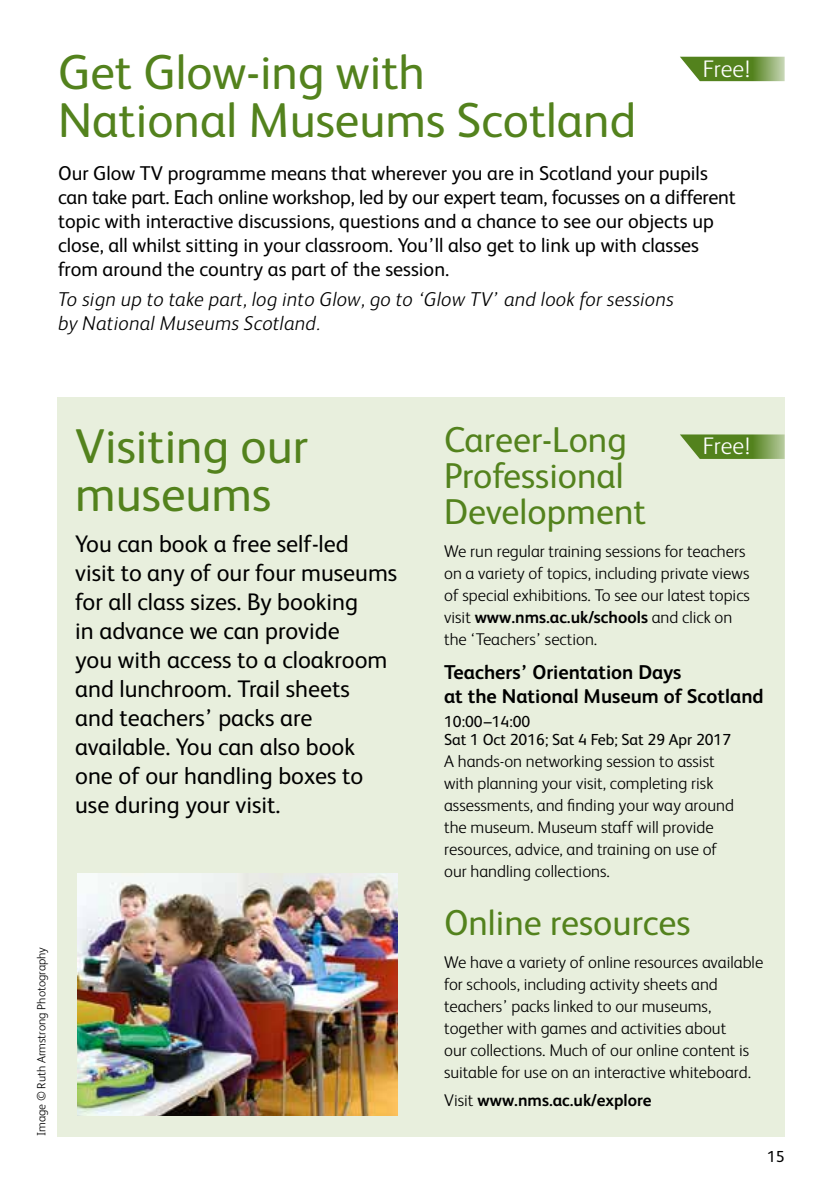
<style>
.page{position:relative;width:840px;height:1191px;background:#fff}
.page>*{position:absolute;margin:0;border:0;box-sizing:border-box;transform-origin:0 0}
.t1{font:49px/48px "FS Albert";color:#53821d}
.t2{font:36px/36px "FS Albert";color:#53821d}
.t3{font:24px/29px "FS Albert";color:#000}
.t4{font:300 24px "FS Albert";color:#fff}
.t5{font:20px/24px "FS Albert";color:#000}
.t6{font:italic 300 20px/24px "FS Albert";letter-spacing:.01em;color:#000}
.t7{font:700 20px/24px "FS Albert";color:#000}
.t8{font:300 17px/22px "FS Albert";color:#000}
.t9{font:700 17px "FS Albert";color:#000}
.t10{font:16px/18px "FS Albert";color:#000}
.t11{font:300 12px "FS Albert";color:#000}
.s1{font-weight:700}
.s2{font-weight:300}
</style>
<div class="page">
<div style="left:57px;top:397px;width:727px;height:739px;background:#e8efdd"></div>
<img style="left:77px;top:874px;width:320px;height:241px">
<svg style="left:680px;top:57px;width:104px;height:24px;background:#749a49"></svg>
<svg style="left:680px;top:434px;width:104px;height:25px;background:#729946"></svg>
<h1 class="t1" style="left:58px;top:46px;width:579px">Get Glow-ing with<br>National Museums Scotland</h1>
<p class="t5" style="left:58px;top:160px;width:678px">Our Glow TV programme means that wherever you are in Scotland your pupils can take part. Each online workshop, led by our expert team, focusses on a different topic with interactive discussions, questions and a chance to see our objects up close, all whilst sitting in your classroom. You’ll also get to link up with classes from around the country as part of the session.</p>
<p class="t6" style="left:58px;top:286px;width:616px">To sign up to take part, log into Glow, go to ‘Glow TV’ and look for sessions by National Museums Scotland.</p>
<h3 class="t4" style="left:702px;top:53px;width:49px">Free!</h3>
<h1 class="t1" style="left:75px;top:420px;width:234px">Visiting our museums</h1>
<p class="t3" style="left:75px;top:528px;width:323px">You can book a free self-led<br>visit to any of our four museums for all class sizes. By booking<br>in advance we can provide<br>you with access to a cloakroom and lunchroom. Trail sheets<br>and teachers’ packs are available. You can also book one of our handling boxes to use during your visit.</p>
<p class="t11" style="left:33px;top:1136px;width:190px;rotate:-90deg">Image © Ruth Armstrong Photography</p>
<h2 class="t2" style="left:444px;top:420px;width:203px">Career-Long<br>Professional<br>Development</h2>
<p class="t8" style="left:444px;top:539px;width:307px">We run regular training sessions for teachers on a variety of topics, including private views of special exhibitions. To see our latest topics visit <span class="s1">www.nms.ac.uk/schools</span> and click on the ‘Teachers’ section.</p>
<p class="t7" style="left:444px;top:659px;width:321px">Teachers’ Orientation Days<br>at the National Museum of Scotland</p>
<p class="t10" style="left:444px;top:711px;width:288px">10:00–14:00<br>Sat 1 Oct 2016; Sat 4 Feb; Sat 29 Apr 2017</p>
<p class="t8" style="left:444px;top:749px;width:291px">A hands-on networking session to assist with planning your visit, completing risk assessments, and finding your way around the museum. Museum staff will provide resources, advice, and training on use of our handling collections.</p>
<h2 class="t2" style="left:444px;top:903px;width:248px">Online resources</h2>
<p class="t8" style="left:444px;top:950px;width:320px">We have a variety of online resources available for schools, including activity sheets and teachers’ packs linked to our museums, together with games and activities about<br>our collections. Much of our online content is suitable for use on an interactive whiteboard.</p>
<p class="t9" style="left:444px;top:1088px;width:209px"><span class="s2">Visit</span> www.nms.ac.uk/explore</p>
<h3 class="t4" style="left:702px;top:430px;width:49px">Free!</h3>
<p class="t10" style="left:766px;top:1146px;width:19px">15</p>
</div>
